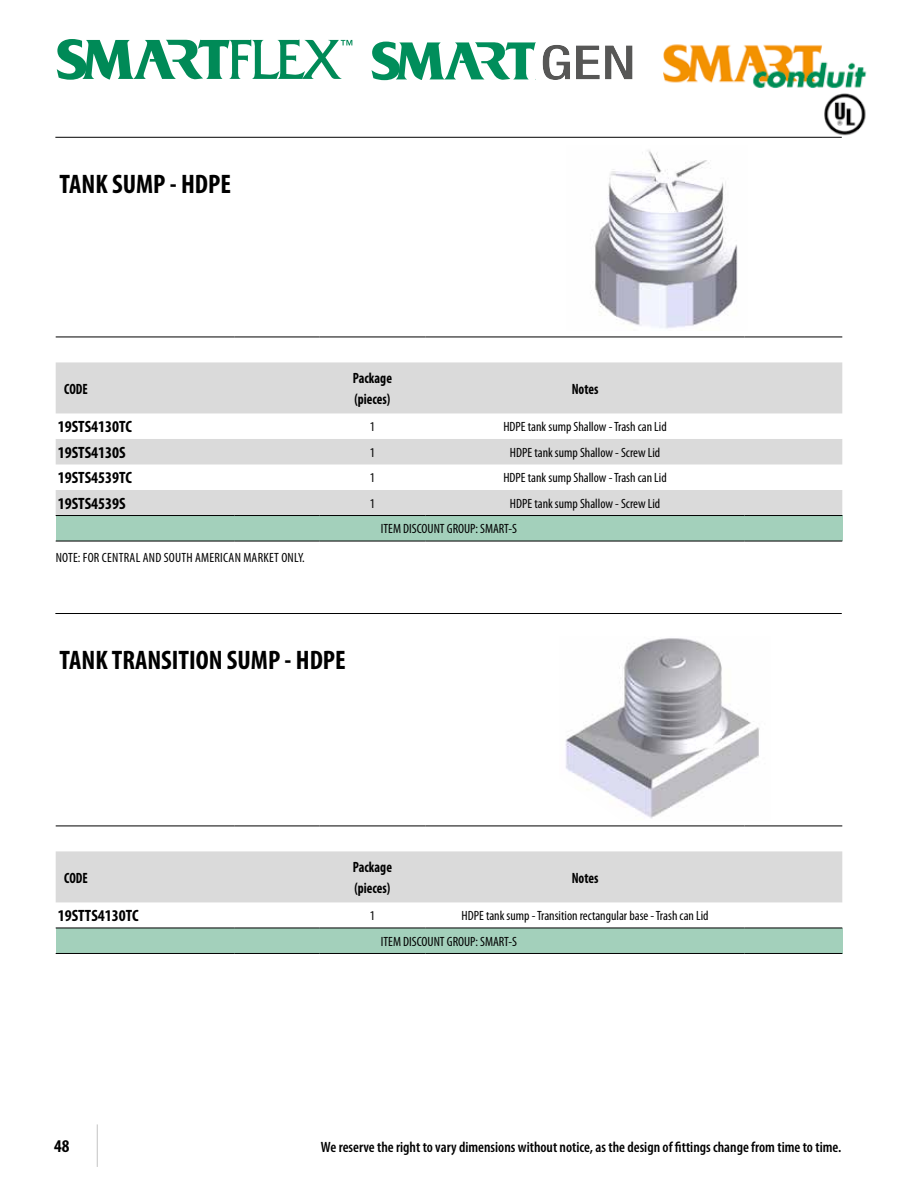
<style>
.page{position:relative;width:918px;height:1188px;background:#fff}
.page>*{position:absolute;margin:0;border:0;box-sizing:border-box;transform-origin:0 0}
.t1{font:500 condensed 47.55px "Helvetica Neue LT Std";color:#575756;scale:1.27 1}
.t2{font:700 condensed 26.85px "Myriad Pro";color:#000}
.t3{font:700 condensed 18px "Myriad Pro";color:#000}
.t4{font:700 condensed 16.5px "Myriad Pro";color:#000}
.t5{font:600 condensed 15px "Myriad Pro";color:#000}
.t6{font:700 condensed 15px/21px "Myriad Pro";color:#000;scale:.9 1}
.t7{font:condensed 13.5px/25.5px "Myriad Pro";color:#000}
.t8{font:condensed 13.5px "Myriad Pro";letter-spacing:.02em;color:#000}
</style>
<div class="page">
<hr style="left:97px;top:1124px;width:1px;height:43px;background:#c6c6c6">
<svg style="left:57px;top:39px;width:295px;height:41px"></svg>
<svg style="left:372px;top:42px;width:164px;height:38px"></svg>
<img style="left:664px;top:44px;width:203px;height:93px">
<svg style="left:56px;top:362px;width:786px;height:153px;fill:#dadada"></svg>
<div style="left:56px;top:516px;width:786px;height:25px;background:#a3d0bb"></div>
<hr style="left:56px;top:337px;width:178px;height:1px;background:#000">
<hr style="left:234px;top:337px;width:85px;height:1px;background:#000">
<hr style="left:319px;top:337px;width:107px;height:1px;background:#000">
<hr style="left:426px;top:337px;width:319px;height:1px;background:#000">
<hr style="left:745px;top:337px;width:97px;height:1px;background:#000">
<hr style="left:56px;top:515px;width:178px;height:1px;background:#000">
<hr style="left:234px;top:515px;width:85px;height:1px;background:#000">
<hr style="left:319px;top:515px;width:107px;height:1px;background:#000">
<hr style="left:426px;top:515px;width:319px;height:1px;background:#000">
<hr style="left:745px;top:515px;width:97px;height:1px;background:#000">
<hr style="left:56px;top:541px;width:178px;height:1px;background:#000">
<hr style="left:234px;top:541px;width:85px;height:1px;background:#000">
<hr style="left:319px;top:541px;width:107px;height:1px;background:#000">
<hr style="left:426px;top:541px;width:319px;height:1px;background:#000">
<hr style="left:745px;top:541px;width:97px;height:1px;background:#000">
<hr style="left:55px;top:137px;width:787px;height:1px;background:#000">
<img style="left:595px;top:150px;width:143px;height:179px">
<div style="left:56px;top:851px;width:786px;height:51px;background:#dadada"></div>
<div style="left:56px;top:928px;width:786px;height:25px;background:#a3d0bb"></div>
<hr style="left:56px;top:826px;width:178px;height:1px;background:#000">
<hr style="left:234px;top:826px;width:85px;height:1px;background:#000">
<hr style="left:319px;top:826px;width:107px;height:1px;background:#000">
<hr style="left:426px;top:826px;width:319px;height:1px;background:#000">
<hr style="left:745px;top:826px;width:97px;height:1px;background:#000">
<hr style="left:56px;top:928px;width:178px;height:1px;background:#000">
<hr style="left:234px;top:928px;width:85px;height:1px;background:#000">
<hr style="left:319px;top:928px;width:107px;height:1px;background:#000">
<hr style="left:426px;top:928px;width:319px;height:1px;background:#000">
<hr style="left:745px;top:928px;width:97px;height:1px;background:#000">
<hr style="left:56px;top:953px;width:178px;height:1px;background:#000">
<hr style="left:234px;top:953px;width:85px;height:1px;background:#000">
<hr style="left:319px;top:953px;width:107px;height:1px;background:#000">
<hr style="left:426px;top:953px;width:319px;height:1px;background:#000">
<hr style="left:745px;top:953px;width:97px;height:1px;background:#000">
<hr style="left:55px;top:613px;width:787px;height:1px;background:#000">
<img style="left:565px;top:638px;width:195px;height:181px">
<h2 class="t2" style="left:60px;top:167px;width:173px">TANK SUMP - HDPE</h2>
<h1 class="t1" style="left:540px;top:34px;width:77px">GEN</h1>
<p class="t6" style="left:64px;top:378px;width:28px">CODE</p>
<p class="t6" style="left:353px;top:367px;width:45px">Package (pieces)</p>
<p class="t6" style="left:572px;top:378px;width:31px">Notes</p>
<p class="t4" style="left:58px;top:417px;width:76px">19STS4130TC</p>
<p class="t7" style="left:370px;top:414px;width:7px">1</p>
<p class="t7" style="left:503px;top:414px;width:165px">HDPE tank sump Shallow - Trash can Lid</p>
<p class="t4" style="left:58px;top:442px;width:69px">19STS4130S</p>
<p class="t7" style="left:370px;top:439px;width:7px">1</p>
<p class="t7" style="left:510px;top:439px;width:152px">HDPE tank sump Shallow - Screw Lid</p>
<p class="t4" style="left:58px;top:468px;width:76px">19STS4539TC</p>
<p class="t7" style="left:370px;top:465px;width:7px">1</p>
<p class="t7" style="left:503px;top:465px;width:165px">HDPE tank sump Shallow - Trash can Lid</p>
<p class="t4" style="left:58px;top:493px;width:69px">19STS4539S</p>
<p class="t7" style="left:370px;top:490px;width:7px">1</p>
<p class="t7" style="left:381px;top:490px;width:281px;text-indent:129px">HDPE tank sump Shallow - Screw Lid<br>ITEM DISCOUNT GROUP: SMART-S</p>
<p class="t8" style="left:56px;top:549px;width:251px">NOTE: FOR CENTRAL AND SOUTH AMERICAN MARKET ONLY.</p>
<h2 class="t2" style="left:60px;top:643px;width:288px">TANK TRANSITION SUMP - HDPE</h2>
<p class="t6" style="left:64px;top:867px;width:28px">CODE</p>
<p class="t6" style="left:353px;top:856px;width:45px">Package (pieces)</p>
<p class="t6" style="left:572px;top:867px;width:31px">Notes</p>
<p class="t4" style="left:58px;top:906px;width:82px">19STTS4130TC</p>
<p class="t7" style="left:370px;top:903px;width:7px">1</p>
<p class="t7" style="left:381px;top:903px;width:329px;text-indent:81px">HDPE tank sump - Transition rectangular base - Trash can Lid<br>ITEM DISCOUNT GROUP: SMART-S</p>
<h3 class="t3" style="left:54px;top:1135px;width:17px">48</h3>
<p class="t5" style="left:321px;top:1137px;width:522px">We reserve the right to vary dimensions without notice, as the design of fittings change from time to time.</p>
</div>
